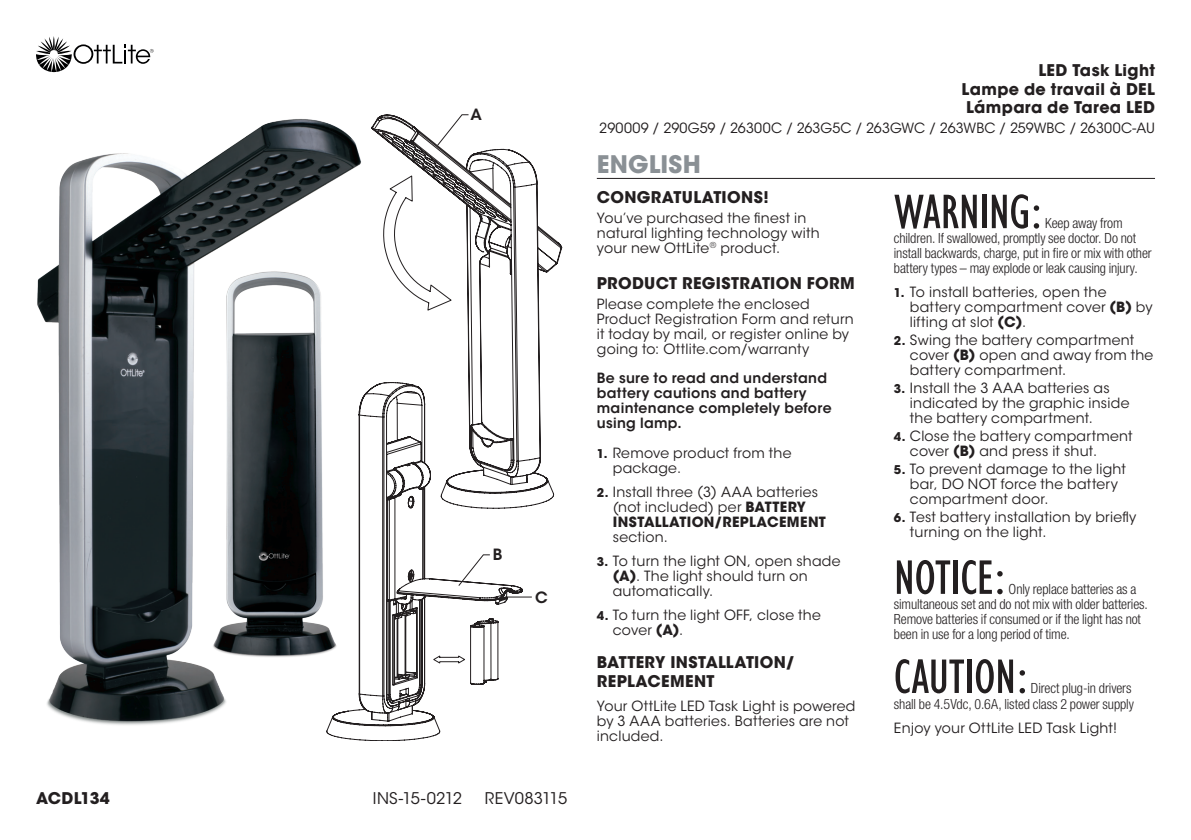
<style>
.page{position:relative;width:1191px;height:840px;background:#fff}
.page>*{position:absolute;margin:0;border:0;box-sizing:border-box;transform-origin:0 0}
.t1{font:condensed 50px "Gill Sans";letter-spacing:-.005em;color:#231f20}
.t2{font:700 24px "ITC Avant Garde Std";color:#8a9095}
.t3{font:700 16px/18px "ITC Avant Garde Std";letter-spacing:.02em;color:#231f20}
.t4{font:16px "ITC Avant Garde Std";letter-spacing:-.015em;color:#231f20}
.t5{font:16px "ITC Avant Garde Std";letter-spacing:.005em;color:#231f20}
.t6{font:700 16px "ITC Avant Garde Std";color:#231f20}
.t7{font:600 15.4px "ITC Avant Garde Std";color:#231f20}
.t8{font:14px/15px "ITC Avant Garde Std";letter-spacing:.02em;color:#231f20}
.t9{font:300 condensed 14px/15px "Helvetica Neue";letter-spacing:-.01em;color:#231f20}
.t10{font:600 14px/15px "ITC Avant Garde Std";letter-spacing:.02em;color:#231f20}
.s1{font-weight:700;font-size:12px}
.s2{font-weight:700}
</style>
<div class="page">
<svg style="left:36px;top:36px;width:118px;height:36px"></svg>
<hr style="left:597px;top:178px;width:558px;height:1px;background:#231f20">
<img style="left:37px;top:114px;width:353px;height:627px">
<svg style="left:372px;top:115px;width:191px;height:393px"></svg>
<svg style="left:436px;top:114px;width:33px;height:32px"></svg>
<svg style="left:323px;top:375px;width:199px;height:365px"></svg>
<svg style="left:458px;top:553px;width:32px;height:33px"></svg>
<svg style="left:506px;top:596px;width:26px;height:1px"></svg>
<p class="t7" style="left:470px;top:105px;width:13px">A</p>
<p class="t7" style="left:493px;top:544px;width:11px">B</p>
<p class="t7" style="left:535px;top:587px;width:14px">C</p>
<p class="t6" style="left:36px;top:787px;width:75px">ACDL134</p>
<p class="t4" style="left:373px;top:788px;width:91px">INS-15-0212</p>
<p class="t5" style="left:485px;top:788px;width:84px">REV083115</p>
<p class="t3" style="left:961px;top:61px;width:195px;text-align:justify;text-indent:77px">LED Task Light Lampe de travail à DEL Lámpara de Tarea LED</p>
<p class="t8" style="left:599px;top:121px;width:557px">290009 / 290G59 / 26300C / 263G5C / 263GWC / 263WBC / 259WBC / 26300C-AU</p>
<h2 class="t2" style="left:597px;top:148px;width:29px">Englis</h2>
<h2 class="t2" style="left:683px;top:148px;width:20px">h</h2>
<p class="t3" style="left:597px;top:187px;width:173px">CONGRATULATIONS!</p>
<p class="t8" style="left:597px;top:210px;width:224px">You’ve purchased the finest in natural lighting technology with your new OttLite<sup>®</sup> product.</p>
<p class="t3" style="left:597px;top:273px;width:259px">PRODUCT REGISTRATION FORM</p>
<p class="t8" style="left:597px;top:296px;width:258px">Please complete the enclosed Product Registration Form and return it today by mail, or register online by going to: Ottlite.com/warranty</p>
<p class="t10" style="left:597px;top:370px;width:236px">Be sure to read and understand battery cautions and battery maintenance completely before using lamp.</p>
<p class="t8" style="left:613px;top:445px;width:180px;text-indent:-16px"><span class="s1">1.</span> Remove product from the package.</p>
<p class="t8" style="left:613px;top:484px;width:215px;text-indent:-16px"><span class="s1">2.</span> Install three (3) AAA batteries (not included) per <span class="s2">BATTERY<br>INSTALLATION/REPLACEMENT</span></p>
<p class="t8" style="left:613px;top:529px;width:56px">section.</p>
<p class="t8" style="left:613px;top:553px;width:229px;text-indent:-16px"><span class="s1">3.</span> To turn the light ON, open shade <span class="s2">(A)</span>. The light should turn on automatically.</p>
<p class="t8" style="left:613px;top:607px;width:209px;text-indent:-16px"><span class="s1">4.</span> To turn the light OFF, close the cover <span class="s2">(A)</span>.</p>
<p class="t3" style="left:597px;top:651px;width:199px;line-height:19.2px">BATTERY INSTALLATION/<br>REPLACEMENT</p>
<p class="t8" style="left:597px;top:698px;width:260px">Your OttLite LED Task Light is powered by 3 AAA batteries. Batteries are not included.</p>
<h1 class="t1" style="left:894px;top:185px;width:148px">WARNING:</h1>
<p class="t9" style="left:894px;top:215px;width:259px;text-indent:151px">Keep away from children. If swallowed, promptly see doctor. Do not install backwards, charge, put in fire or mix with other battery types – may explode or leak causing injury.</p>
<p class="t8" style="left:910px;top:285px;width:244px;text-indent:-16px"><span class="s1">1.</span> To install batteries, open the battery compartment cover <span class="s2">(B)</span> by lifting at slot <span class="s2">(C)</span>.</p>
<p class="t8" style="left:910px;top:332px;width:245px;text-indent:-16px"><span class="s1">2.</span> Swing the battery compartment cover <span class="s2">(B)</span> open and away from the battery compartment.</p>
<p class="t8" style="left:910px;top:380px;width:221px;text-indent:-16px"><span class="s1">3.</span> Install the 3 AAA batteries as indicated by the graphic inside the battery compartment.</p>
<p class="t8" style="left:910px;top:428px;width:224px;text-indent:-16px"><span class="s1">4.</span> Close the battery compartment cover <span class="s2">(B)</span> and press it shut.</p>
<p class="t8" style="left:910px;top:461px;width:217px;text-indent:-16px"><span class="s1">5.</span> To prevent damage to the light bar, DO NOT force the battery compartment door.</p>
<p class="t8" style="left:910px;top:509px;width:228px;text-indent:-16px"><span class="s1">6.</span> Test battery installation by briefly turning on the light.</p>
<h1 class="t1" style="left:894px;top:550px;width:112px">NOTICE:</h1>
<p class="t9" style="left:894px;top:581px;width:255px;text-indent:115px">Only replace batteries as a simultaneous set and do not mix with older batteries.<br>Remove batteries if consumed or if the light has not been in use for a long period of time.</p>
<h1 class="t1" style="left:894px;top:649px;width:134px">CAUTION:</h1>
<p class="t9" style="left:894px;top:679px;width:241px;line-height:16px;text-align:right">Direct plug-in drivers<br>shall be 4.5Vdc, 0.6A, listed class 2 power supply</p>
<p class="t8" style="left:894px;top:720px;width:225px">Enjoy your OttLite LED Task Light!</p>
</div>
